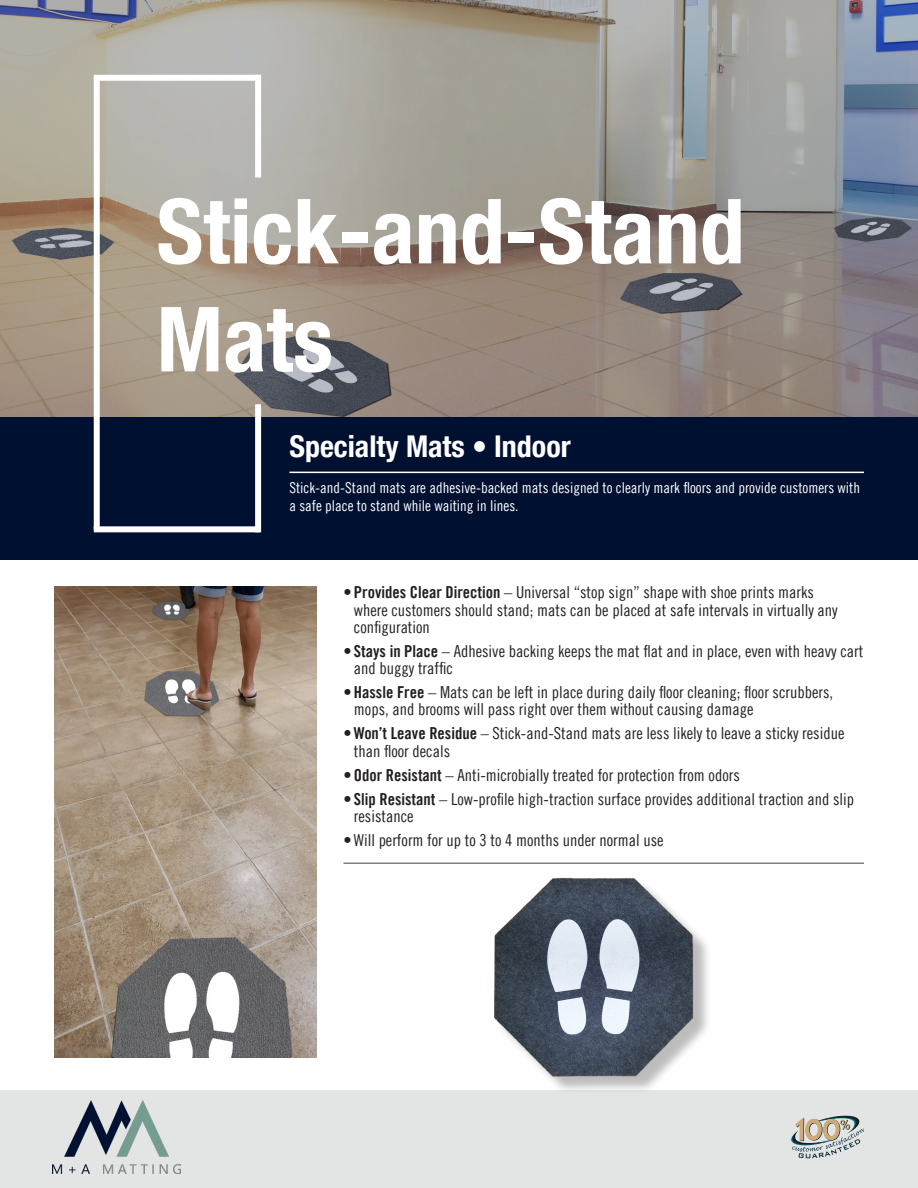
<style>
.page{position:relative;width:918px;height:1188px;background:#fff}
.page>*{position:absolute;margin:0;border:0;box-sizing:border-box;transform-origin:0 0}
.t1{font:700 condensed 90px/108px "Helvetica Neue LT Pro";color:#fff}
.t2{font:700 condensed 30px "Helvetica Neue LT Pro";color:#fff}
.Bullet_Point_Body{font:16.5px/17.2px "Trade Gothic LT Pro Cn 18";color:#231f20}
.t3{font:15px/18px "Trade Gothic LT Pro Cn 18";color:#fff}
.s1{font-family:"Trade Gothic LT Pro Bd Cn 20"}
</style>
<div class="page">
<div style="left:0;top:418px;width:918px;height:142px;background:#001030"></div>
<svg style="left:0;top:0;width:918px;height:417px;background:#9a948d"></svg>
<div style="left:255px;top:404px;width:6px;height:128px;background:#fff"></div>
<div style="left:94px;top:526px;width:166px;height:6px;background:#fff"></div>
<div style="left:94px;top:78px;width:6px;height:451px;background:#fff"></div>
<div style="left:255px;top:75px;width:6px;height:103px;background:#fff"></div>
<div style="left:94px;top:75px;width:165px;height:6px;background:#fff"></div>
<hr style="left:289px;top:472px;width:575px;height:1px;background:#fff">
<hr style="left:343px;top:862px;width:521px;height:2px;background:#7b8080">
<div style="left:496px;top:881px;width:215px;height:213px;background:#231f20;opacity:.3"></div>
<img style="left:494px;top:878px;width:207px;height:203px">
<div style="left:0;top:1091px;width:918px;height:97px;background:#e3e4e4"></div>
<img style="left:53px;top:1100px;width:127px;height:74px">
<svg style="left:791px;top:1115px;width:73px;height:43px"></svg>
<img style="left:54px;top:587px;width:262px;height:470px">
<p class="t1" style="left:157px;top:178px;width:590px">Stick-and-Stand<br>Mats</p>
<p class="t2" style="left:289px;top:428px;width:283px">Specialty Mats • Indoor</p>
<p class="t3" style="left:289px;top:479px;width:572px">Stick-and-Stand mats are adhesive-backed mats designed to clearly mark floors and provide customers with a safe place to stand while waiting in lines.</p>
<p class="Bullet_Point_Body" style="left:354px;top:584px;width:485px;text-indent:-10px">• <span class="s1">Provides Clear Direction</span> – Universal “stop sign” shape with shoe prints marks where customers should stand; mats can be placed at safe intervals in virtually any configuration</p>
<p class="Bullet_Point_Body" style="left:354px;top:642px;width:511px;text-indent:-10px">• <span class="s1">Stays in Place</span> – Adhesive backing keeps the mat flat and in place, even with heavy cart and buggy traffic</p>
<p class="Bullet_Point_Body" style="left:354px;top:684px;width:481px;text-indent:-10px">• <span class="s1">Hassle Free</span> – Mats can be left in place during daily floor cleaning; floor scrubbers, mops, and brooms will pass right over them without causing damage</p>
<p class="Bullet_Point_Body" style="left:354px;top:725px;width:492px;text-indent:-10px">•<span class="s1">Won’t Leave Residue</span> – Stick-and-Stand mats are less likely to leave a sticky residue than floor decals</p>
<p class="Bullet_Point_Body" style="left:343px;top:766px;width:398px">• <span class="s1">Odor Resistant</span> – Anti-microbially treated for protection from odors</p>
<p class="Bullet_Point_Body" style="left:354px;top:790px;width:502px;text-indent:-10px">• <span class="s1">Slip Resistant</span> – Low-profile high-traction surface provides additional traction and slip resistance</p>
<p class="Bullet_Point_Body" style="left:343px;top:831px;width:322px">•Will perform for up to 3 to 4 months under normal use</p>
</div>
